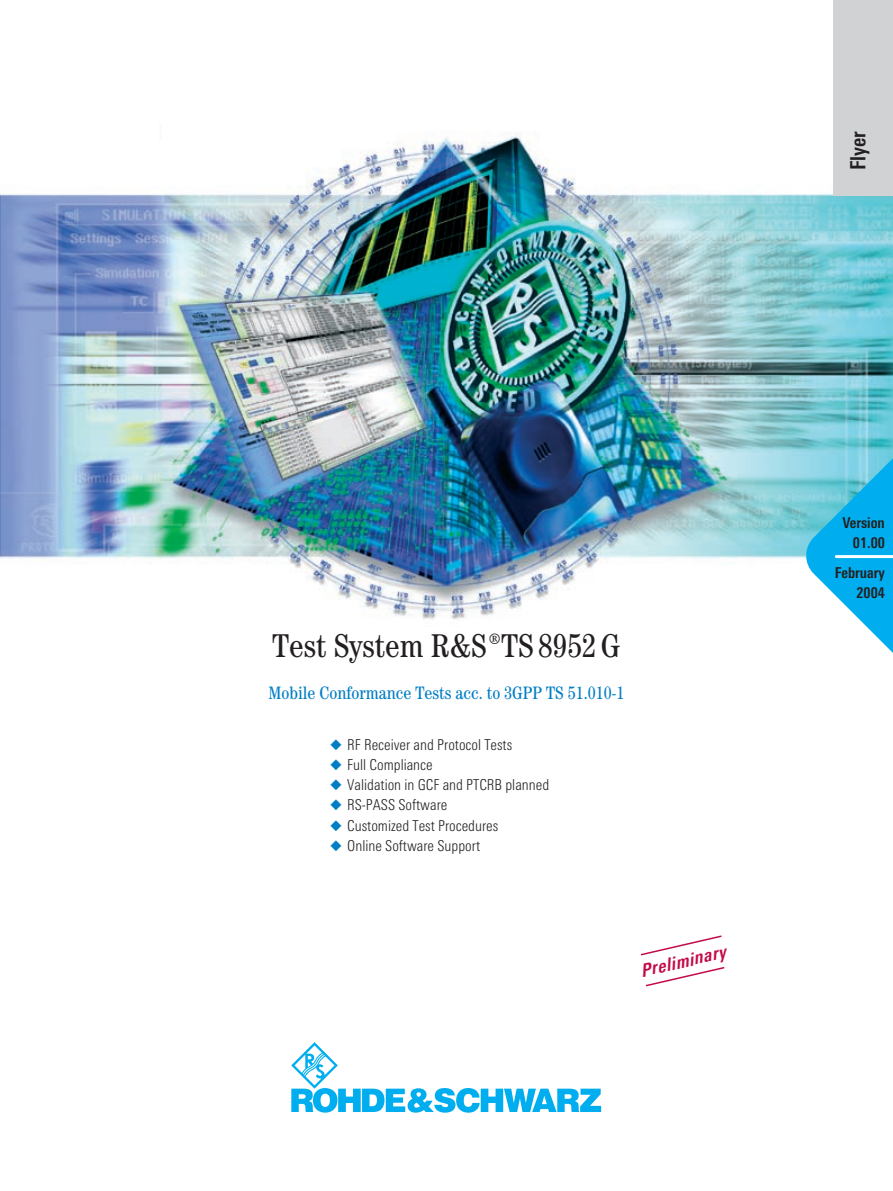
<style>
.page{position:relative;width:893px;height:1191px;background:#fff}
.page>*{position:absolute;margin:0;border:0;box-sizing:border-box;transform-origin:0 0}
.titel{font:condensed 33px "Century";color:#231f20}
.t1{font:700 21px "RS Univers Cond";color:#231f20}
.headline{font:condensed 18px "Century";color:#007ec5}
.titel_linie{font:italic 700 18px "RS Univers Cond";color:#c30a49}
.Feature_P{font:300 15px "RS Univers Cond";color:#231f20}
.Absatzfett{font:700 15px/20.2px "RS Univers Cond";color:#231f20;text-align:right}
</style>
<div class="page">
<img style="left:0;top:132px;width:893px;height:488px">
<div style="left:833px;top:0;width:60px;height:196px;background:#d1d2d4"></div>
<svg style="left:804px;top:446px;width:89px;height:207px"></svg>
<hr style="left:836px;top:555px;width:57px;height:3px;background:#fff">
<svg style="left:291px;top:1042px;width:310px;height:70px"></svg>
<svg style="left:640px;top:935px;width:82px;height:21px"></svg>
<svg style="left:645px;top:967px;width:80px;height:20px"></svg>
<p class="t1" style="left:846px;top:170px;width:40px;rotate:-90deg">Flyer</p>
<p class="titel" style="left:273px;top:626px;width:349px">Test System ¸TS 8952 G</p>
<p class="headline" style="left:268px;top:682px;width:358px">Mobile Conformance Tests acc. to 3GPP TS 51.010-1</p>
<p class="Feature_P" style="left:347px;top:735px;width:167px">RF Receiver and Protocol Tests</p>
<p class="Feature_P" style="left:347px;top:756px;width:87px">Full Compliance</p>
<p class="Feature_P" style="left:347px;top:776px;width:203px">Validation in GCF and PTCRB planned</p>
<p class="Feature_P" style="left:347px;top:796px;width:102px">RS-PASS Software</p>
<p class="Feature_P" style="left:347px;top:816px;width:153px">Customized Test Procedures</p>
<p class="Feature_P" style="left:347px;top:837px;width:134px">Online Software Support</p>
<p class="titel_linie" style="left:640px;top:960px;width:88px;rotate:-13deg">Preliminary</p>
<p class="Absatzfett" style="left:842px;top:512px;width:44px">Version<br>01.00</p>
<p class="Absatzfett" style="left:835px;top:562px;width:51px">February<br>2004</p>
</div>
